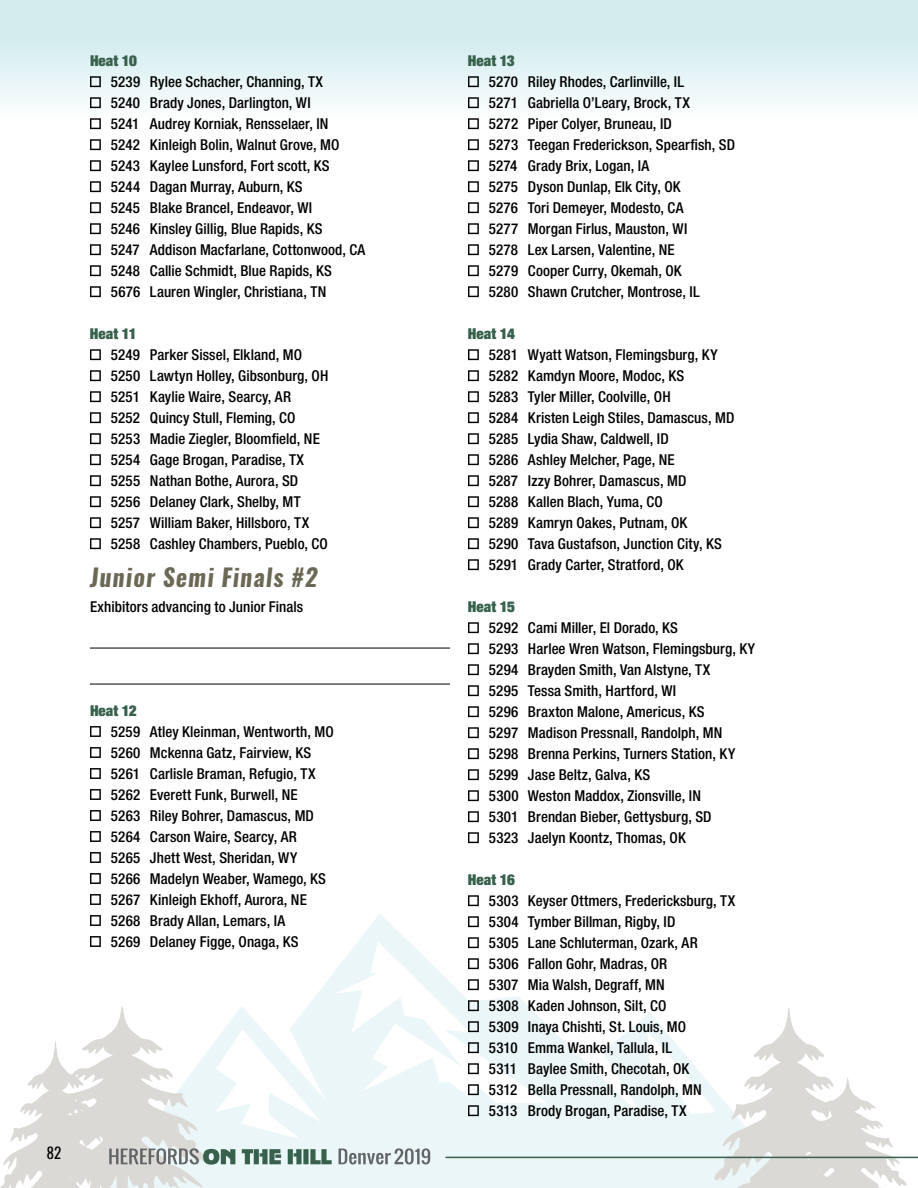
<style>
.page{position:relative;width:918px;height:1188px;background:#fff}
.page>*{position:absolute;margin:0;border:0;box-sizing:border-box;transform-origin:0 0}
.t1{font:italic 700 24px "Oswald";letter-spacing:.05em;color:#6c6856}
.t2{font:500 condensed 15px/21px "Helvetica Neue";letter-spacing:.005em;color:#000}
.t3{font:900 expanded 15px "Helvetica Neue";letter-spacing:.005em;color:#37614c}
.t4{font:15px "Oswald";color:#000}
</style>
<div class="page">
<svg style="left:363px;top:914px;width:284px;height:274px"></svg>
<svg style="left:647px;top:1008px;width:260px;height:180px"></svg>
<div style="left:0;top:0;width:918px;height:158px;background:linear-gradient(to bottom,#cae9ec,#fff)"></div>
<svg style="left:90px;top:76px;width:11px;height:11px"></svg>
<svg style="left:90px;top:97px;width:11px;height:11px"></svg>
<svg style="left:90px;top:118px;width:11px;height:11px"></svg>
<svg style="left:90px;top:139px;width:11px;height:11px"></svg>
<svg style="left:90px;top:160px;width:11px;height:11px"></svg>
<svg style="left:90px;top:181px;width:11px;height:11px"></svg>
<svg style="left:90px;top:202px;width:11px;height:11px"></svg>
<svg style="left:90px;top:223px;width:11px;height:11px"></svg>
<svg style="left:90px;top:244px;width:11px;height:11px"></svg>
<svg style="left:90px;top:265px;width:11px;height:11px"></svg>
<svg style="left:90px;top:286px;width:11px;height:11px"></svg>
<svg style="left:90px;top:349px;width:11px;height:11px"></svg>
<svg style="left:90px;top:370px;width:11px;height:11px"></svg>
<svg style="left:90px;top:391px;width:11px;height:11px"></svg>
<svg style="left:90px;top:412px;width:11px;height:11px"></svg>
<svg style="left:90px;top:433px;width:11px;height:11px"></svg>
<svg style="left:90px;top:454px;width:11px;height:11px"></svg>
<svg style="left:90px;top:475px;width:11px;height:11px"></svg>
<svg style="left:90px;top:496px;width:11px;height:11px"></svg>
<svg style="left:90px;top:517px;width:11px;height:11px"></svg>
<svg style="left:90px;top:538px;width:11px;height:11px"></svg>
<hr style="left:90px;top:648px;width:360px;height:1px;background:#000">
<hr style="left:90px;top:684px;width:360px;height:1px;background:#000">
<svg style="left:90px;top:726px;width:11px;height:11px"></svg>
<svg style="left:90px;top:747px;width:11px;height:11px"></svg>
<svg style="left:90px;top:768px;width:11px;height:11px"></svg>
<svg style="left:90px;top:789px;width:11px;height:11px"></svg>
<svg style="left:90px;top:810px;width:11px;height:11px"></svg>
<svg style="left:90px;top:831px;width:11px;height:11px"></svg>
<svg style="left:90px;top:852px;width:11px;height:11px"></svg>
<svg style="left:90px;top:873px;width:11px;height:11px"></svg>
<svg style="left:90px;top:894px;width:11px;height:11px"></svg>
<svg style="left:90px;top:915px;width:11px;height:11px"></svg>
<svg style="left:468px;top:76px;width:11px;height:11px"></svg>
<svg style="left:468px;top:97px;width:11px;height:11px"></svg>
<svg style="left:468px;top:118px;width:11px;height:11px"></svg>
<svg style="left:468px;top:139px;width:11px;height:11px"></svg>
<svg style="left:468px;top:160px;width:11px;height:11px"></svg>
<svg style="left:468px;top:181px;width:11px;height:11px"></svg>
<svg style="left:468px;top:202px;width:11px;height:11px"></svg>
<svg style="left:468px;top:223px;width:11px;height:11px"></svg>
<svg style="left:468px;top:244px;width:11px;height:11px"></svg>
<svg style="left:468px;top:265px;width:11px;height:11px"></svg>
<svg style="left:468px;top:286px;width:11px;height:11px"></svg>
<svg style="left:468px;top:349px;width:11px;height:11px"></svg>
<svg style="left:468px;top:370px;width:11px;height:11px"></svg>
<svg style="left:468px;top:391px;width:11px;height:11px"></svg>
<svg style="left:468px;top:412px;width:11px;height:11px"></svg>
<svg style="left:468px;top:433px;width:11px;height:11px"></svg>
<svg style="left:468px;top:454px;width:11px;height:11px"></svg>
<svg style="left:468px;top:475px;width:11px;height:11px"></svg>
<svg style="left:468px;top:496px;width:11px;height:11px"></svg>
<svg style="left:468px;top:517px;width:11px;height:11px"></svg>
<svg style="left:468px;top:538px;width:11px;height:11px"></svg>
<svg style="left:468px;top:559px;width:11px;height:11px"></svg>
<svg style="left:468px;top:622px;width:11px;height:11px"></svg>
<svg style="left:468px;top:643px;width:11px;height:11px"></svg>
<svg style="left:468px;top:664px;width:11px;height:11px"></svg>
<svg style="left:468px;top:685px;width:11px;height:11px"></svg>
<svg style="left:468px;top:706px;width:11px;height:11px"></svg>
<svg style="left:468px;top:727px;width:11px;height:11px"></svg>
<svg style="left:468px;top:748px;width:11px;height:11px"></svg>
<svg style="left:468px;top:769px;width:11px;height:11px"></svg>
<svg style="left:468px;top:790px;width:11px;height:11px"></svg>
<svg style="left:468px;top:811px;width:11px;height:11px"></svg>
<svg style="left:468px;top:832px;width:11px;height:11px"></svg>
<svg style="left:468px;top:895px;width:11px;height:11px"></svg>
<svg style="left:468px;top:916px;width:11px;height:11px"></svg>
<svg style="left:0;top:936px;width:548px;height:252px"></svg>
<hr style="left:446px;top:1157px;width:472px;height:1px;background:#37614c">
<p class="t3" style="left:90px;top:51px;width:48px">Heat 10</p>
<p class="t2" style="left:111px;top:71px;width:256px">5239 Rylee Schacher, Channing, TX<br>5240 Brady Jones, Darlington, WI<br>5241 Audrey Korniak, Rensselaer, IN<br>5242 Kinleigh Bolin, Walnut Grove, MO 5243 Kaylee Lunsford, Fort scott, KS<br>5244 Dagan Murray, Auburn, KS<br>5245 Blake Brancel, Endeavor, WI<br>5246 Kinsley Gillig, Blue Rapids, KS<br>5247 Addison Macfarlane, Cottonwood, CA 5248 Callie Schmidt, Blue Rapids, KS<br>5676 Lauren Wingler, Christiana, TN</p>
<p class="t3" style="left:90px;top:324px;width:48px">Heat 11</p>
<p class="t2" style="left:111px;top:344px;width:219px">5249 Parker Sissel, Elkland, MO<br>5250 Lawtyn Holley, Gibsonburg, OH<br>5251 Kaylie Waire, Searcy, AR<br>5252 Quincy Stull, Fleming, CO<br>5253 Madie Ziegler, Bloomfield, NE<br>5254 Gage Brogan, Paradise, TX<br>5255 Nathan Bothe, Aurora, SD<br>5256 Delaney Clark, Shelby, MT<br>5257 William Baker, Hillsboro, TX<br>5258 Cashley Chambers, Pueblo, CO</p>
<h1 class="t1" style="left:90px;top:560px;width:229px">Junior Semi Finals #2</h1>
<p class="t2" style="left:90px;top:596px;width:215px">Exhibitors advancing to Junior Finals</p>
<p class="t3" style="left:90px;top:701px;width:48px">Heat 12</p>
<p class="t2" style="left:111px;top:721px;width:224px">5259 Atley Kleinman, Wentworth, MO<br>5260 Mckenna Gatz, Fairview, KS<br>5261 Carlisle Braman, Refugio, TX<br>5262 Everett Funk, Burwell, NE<br>5263 Riley Bohrer, Damascus, MD<br>5264 Carson Waire, Searcy, AR<br>5265 Jhett West, Sheridan, WY<br>5266 Madelyn Weaber, Wamego, KS<br>5267 Kinleigh Ekhoff, Aurora, NE<br>5268 Brady Allan, Lemars, IA<br>5269 Delaney Figge, Onaga, KS</p>
<p class="t4" style="left:47px;top:1143px;width:16px">82</p>
<p class="t3" style="left:468px;top:51px;width:48px">Heat 13</p>
<p class="t2" style="left:489px;top:71px;width:248px">5270 Riley Rhodes, Carlinville, IL<br>5271 Gabriella O’Leary, Brock, TX<br>5272 Piper Colyer, Bruneau, ID<br>5273 Teegan Frederickson, Spearfish, SD<br>5274 Grady Brix, Logan, IA<br>5275 Dyson Dunlap, Elk City, OK<br>5276 Tori Demeyer, Modesto, CA<br>5277 Morgan Firlus, Mauston, WI<br>5278 Lex Larsen, Valentine, NE<br>5279 Cooper Curry, Okemah, OK<br>5280 Shawn Crutcher, Montrose, IL</p>
<p class="t3" style="left:468px;top:324px;width:48px">Heat 14</p>
<p class="t2" style="left:489px;top:344px;width:247px">5281 Wyatt Watson, Flemingsburg, KY<br>5282 Kamdyn Moore, Modoc, KS<br>5283 Tyler Miller, Coolville, OH<br>5284 Kristen Leigh Stiles, Damascus, MD<br>5285 Lydia Shaw, Caldwell, ID<br>5286 Ashley Melcher, Page, NE<br>5287 Izzy Bohrer, Damascus, MD<br>5288 Kallen Blach, Yuma, CO<br>5289 Kamryn Oakes, Putnam, OK<br>5290 Tava Gustafson, Junction City, KS<br>5291 Grady Carter, Stratford, OK</p>
<p class="t3" style="left:468px;top:597px;width:48px">Heat 15</p>
<p class="t2" style="left:489px;top:617px;width:268px">5292 Cami Miller, El Dorado, KS<br>5293 Harlee Wren Watson, Flemingsburg, KY 5294 Brayden Smith, Van Alstyne, TX<br>5295 Tessa Smith, Hartford, WI<br>5296 Braxton Malone, Americus, KS<br>5297 Madison Pressnall, Randolph, MN 5298 Brenna Perkins, Turners Station, KY 5299 Jase Beltz, Galva, KS<br>5300 Weston Maddox, Zionsville, IN<br>5301 Brendan Bieber, Gettysburg, SD<br>5323 Jaelyn Koontz, Thomas, OK</p>
<p class="t3" style="left:468px;top:870px;width:48px">Heat 16</p>
<p class="t2" style="left:489px;top:890px;width:248px">5303 Keyser Ottmers, Fredericksburg, TX<br>5304 Tymber Billman, Rigby, ID<br>5305 Lane Schluterman, Ozark, AR<br>5306 Fallon Gohr, Madras, OR<br>5307 Mia Walsh, Degraff, MN<br>5308 Kaden Johnson, Silt, CO<br>5309 Inaya Chishti, St. Louis, MO<br>5310 Emma Wankel, Tallula, IL<br>5311 Baylee Smith, Checotah, OK<br>5312 Bella Pressnall, Randolph, MN<br>5313 Brody Brogan, Paradise, TX</p>
</div>
